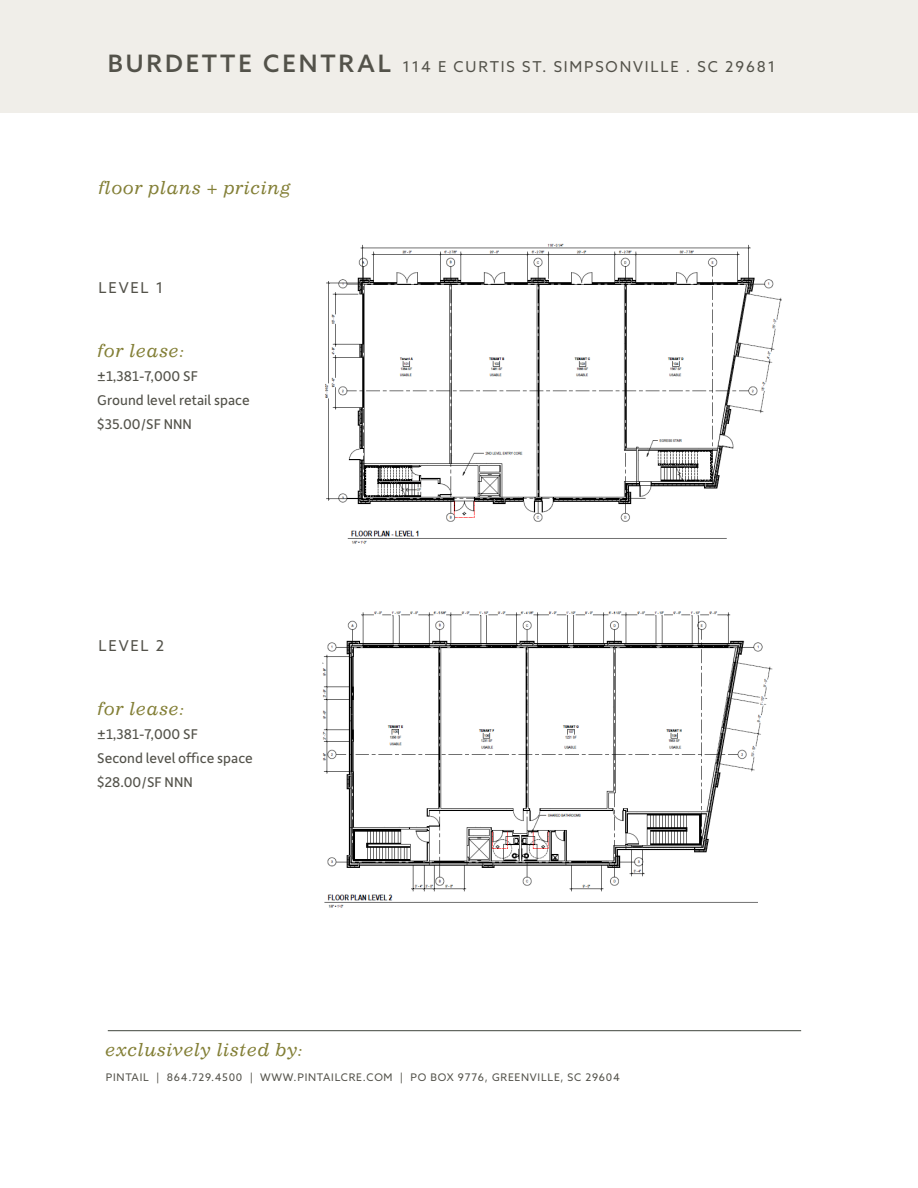
<style>
.page{position:relative;width:918px;height:1188px;background:#fff}
.page>*{position:absolute;margin:0;border:0;box-sizing:border-box;transform-origin:0 0}
.t1{font:italic 18px "Impressum Std";letter-spacing:.03em;color:#837f36}
.t2{font:15px "Depot New";color:#53524a}
.t3{font:15px "Azo Sans";letter-spacing:.12em;color:#53524a}
.t4{font:10.5px "Azo Sans";letter-spacing:.07em;color:#53524a}
.s1{font-weight:500;font-size:24px}
</style>
<div class="page">
<img style="left:322px;top:611px;width:451px;height:297px">
<img style="left:325px;top:243px;width:457px;height:301px">
<div style="left:0;top:0;width:918px;height:112px;background:#f0eee9"></div>
<hr style="left:108px;top:1030px;width:693px;height:1px;background:#40453d">
<p class="t3" style="left:108px;top:57px;width:669px"><span class="s1">BURDETTE CENTRAL</span> 114 E CURTIS ST. SIMPSONVILLE . SC 29681</p>
<p class="t1" style="left:98px;top:177px;width:194px">floor plans + pricing</p>
<p class="t3" style="left:99px;top:278px;width:66px">LEVEL 1</p>
<p class="t1" style="left:97px;top:339px;width:88px">for lease:</p>
<p class="t2" style="left:97px;top:366px;width:102px">±1,381-7,000 SF</p>
<p class="t2" style="left:97px;top:390px;width:154px">Ground level retail space</p>
<p class="t2" style="left:97px;top:414px;width:96px">$35.00/SF NNN</p>
<p class="t3" style="left:99px;top:636px;width:67px">LEVEL 2</p>
<p class="t1" style="left:97px;top:698px;width:88px">for lease:</p>
<p class="t2" style="left:97px;top:724px;width:102px">±1,381-7,000 SF</p>
<p class="t2" style="left:97px;top:748px;width:157px">Second level office space</p>
<p class="t2" style="left:97px;top:772px;width:97px">$28.00/SF NNN</p>
<p class="t1" style="left:105px;top:1039px;width:199px">exclusively listed by:</p>
<p class="t4" style="left:106px;top:1070px;width:516px">PINTAIL | 864.729.4500 | WWW.PINTAILCRE.COM | PO BOX 9776, GREENVILLE, SC 29604</p>
</div>
